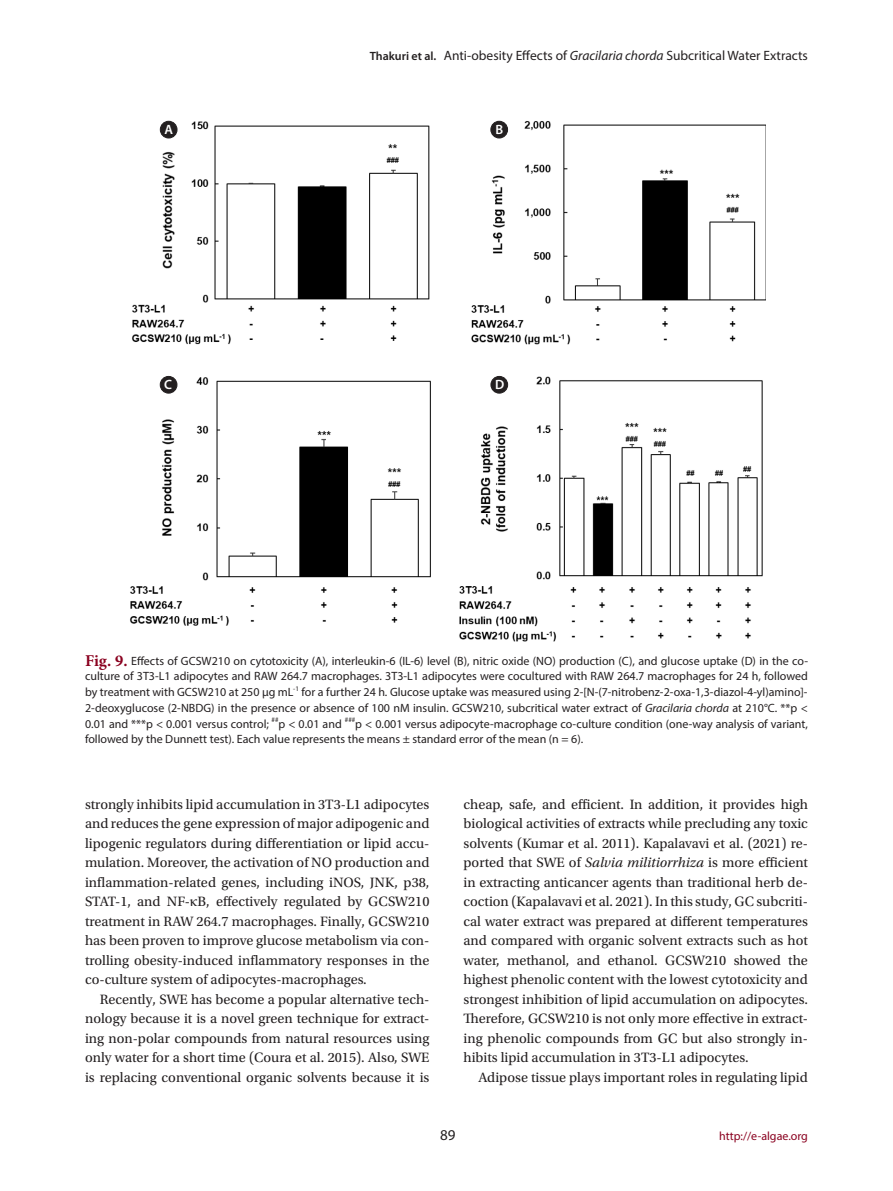
<style>
.page{position:relative;width:893px;height:1191px;background:#fff}
.page>*{position:absolute;margin:0;border:0;box-sizing:border-box;transform-origin:0 0}
.t1{font:15px "Myriad Pro";color:#231f20}
.본문내용_공통{font:14.25px/19.5px "Utopia Std";color:#231f20;text-align:justify}
.t2{font:13.5px "Myriad Pro";color:#231f20}
.t3{font:600 13.5px "Myriad Pro";color:#fff}
.테이블_이미지_캡션{font:12px/15.8px "Myriad Pro";color:#231f20;text-align:justify}
.t4{font:12px "Myriad Pro";color:#8a011f}
.테이블_이미지_캡션-2{font:7.05px "Myriad Pro";color:#231f20}
.s1{font-weight:600;font-size:12px}
.s2{font-style:italic}
.s3{font-family:"Minion Pro";font-weight:700;font-size:16.5px;color:#8a011f}
.s4{font-family:"Times New Roman";font-size:15px}
</style>
<div class="page">
<img style="left:130px;top:120px;width:635px;height:522px">
<div style="left:160px;top:121px;width:17px;height:17px;background:#231f20;border-radius:50%"></div>
<div style="left:160px;top:121px;width:17px;height:17px;border:1px solid #231f20;border-radius:50%"></div>
<div style="left:160px;top:376px;width:17px;height:17px;background:#231f20;border-radius:50%"></div>
<div style="left:160px;top:376px;width:17px;height:17px;border:1px solid #231f20;border-radius:50%"></div>
<div style="left:491px;top:376px;width:17px;height:17px;background:#231f20;border-radius:50%"></div>
<div style="left:491px;top:376px;width:17px;height:17px;border:1px solid #231f20;border-radius:50%"></div>
<div style="left:491px;top:121px;width:17px;height:17px;background:#231f20;border-radius:50%"></div>
<div style="left:491px;top:121px;width:17px;height:17px;border:1px solid #231f20;border-radius:50%"></div>
<p class="t3" style="left:165px;top:121px;width:10px">A</p>
<p class="t2" style="left:370px;top:47px;width:440px"><span class="s1">Thakuri et al.</span> Anti-obesity Effects of <span class="s2">Gracilaria chorda</span> Subcritical Water Extracts</p>
<p class="t3" style="left:495px;top:121px;width:9px">B</p>
<p class="t3" style="left:164px;top:376px;width:9px">C</p>
<p class="t3" style="left:495px;top:376px;width:11px">D</p>
<p class="테이블_이미지_캡션" style="left:85px;top:652px;width:724px"><span class="s3">Fig. 9.</span> Effects of GCSW210 on cytotoxicity (A), interleukin-6 (IL-6) level (B), nitric oxide (NO) production (C), and glucose uptake (D) in the co&shy;culture of 3T3-L1 adipocytes and RAW 264.7 macrophages. 3T3-L1 adipocytes were cocultured with RAW 264.7 macrophages for 24 h, followed by treatment with GCSW210 at 250 µg mL</p>
<p class="테이블_이미지_캡션-2" style="left:293px;top:684px;width:7px">-1</p>
<p class="테이블_이미지_캡션" style="left:85px;top:684px;width:724px;text-indent:216px">for a further 24 h. Glucose uptake was measured using 2-[N-(7-nitrobenz-2-oxa-1,3-diazol-4-yl)amino]- 2-deoxyglucose (2-NBDG) in the presence or absence of 100 nM insulin. GCSW210, subcritical water extract of <span class="s2">Gracilaria chorda</span> at 210°C. **p &lt; 0.01 and ***p &lt; 0.001 versus control;</p>
<p class="테이블_이미지_캡션-2" style="left:272px;top:715px;width:8px">##</p>
<p class="테이블_이미지_캡션" style="left:279px;top:715px;width:65px">p &lt; 0.01 and</p>
<p class="테이블_이미지_캡션-2" style="left:345px;top:715px;width:12px">###</p>
<p class="테이블_이미지_캡션" style="left:85px;top:715px;width:724px;text-indent:270px">p &lt; 0.001 versus adipocyte-macrophage co-culture condition (one-way analysis of variant, followed by the Dunnett test). Each value represents the means ± standard error of the mean (n = 6).</p>
<p class="본문내용_공통" style="left:85px;top:794px;width:346px">strongly inhibits lipid accumulation in 3T3-L1 adipocytes and reduces the gene expression of major adipogenic and lipogenic regulators during differentiation or lipid accu&shy;mulation. Moreover, the activation of NO production and inflammation-related genes, including iNOS, JNK, p38, STAT-1, and NF-<span class="s4">κ</span>B, effectively regulated by GCSW210 treatment in RAW 264.7 macrophages. Finally, GCSW210 has been proven to improve glucose metabolism via con&shy;trolling obesity-induced inflammatory responses in the co-culture system of adipocytes-macrophages.</p>
<p class="본문내용_공통" style="left:85px;top:989px;width:346px;text-indent:15px">Recently, SWE has become a popular alternative tech&shy;nology because it is a novel green technique for extract&shy;ing non-polar compounds from natural resources using only water for a short time (Coura et al. 2015). Also, SWE is replacing conventional organic solvents because it is</p>
<p class="본문내용_공통" style="left:463px;top:794px;width:346px">cheap, safe, and efficient. In addition, it provides high biological activities of extracts while precluding any toxic solvents (Kumar et al. 2011). Kapalavavi et al. (2021) re&shy;ported that SWE of <span class="s2">Salvia militiorrhiza</span> is more efficient in extracting anticancer agents than traditional herb de&shy;coction (Kapalavavi et al. 2021). In this study, GC subcriti&shy;cal water extract was prepared at different temperatures and compared with organic solvent extracts such as hot water, methanol, and ethanol. GCSW210 showed the highest phenolic content with the lowest cytotoxicity and strongest inhibition of lipid accumulation on adipocytes.<br>Therefore, GCSW210 is not only more effective in extract&shy;ing phenolic compounds from GC but also strongly in&shy;hibits lipid accumulation in 3T3-L1 adipocytes.</p>
<p class="본문내용_공통" style="left:478px;top:1067px;width:331px">Adipose tissue plays important roles in regulating lipid</p>
<p class="t1" style="left:440px;top:1125px;width:17px">89</p>
<p class="t4" style="left:719px;top:1128px;width:90px">http://e-algae.org</p>
</div>
